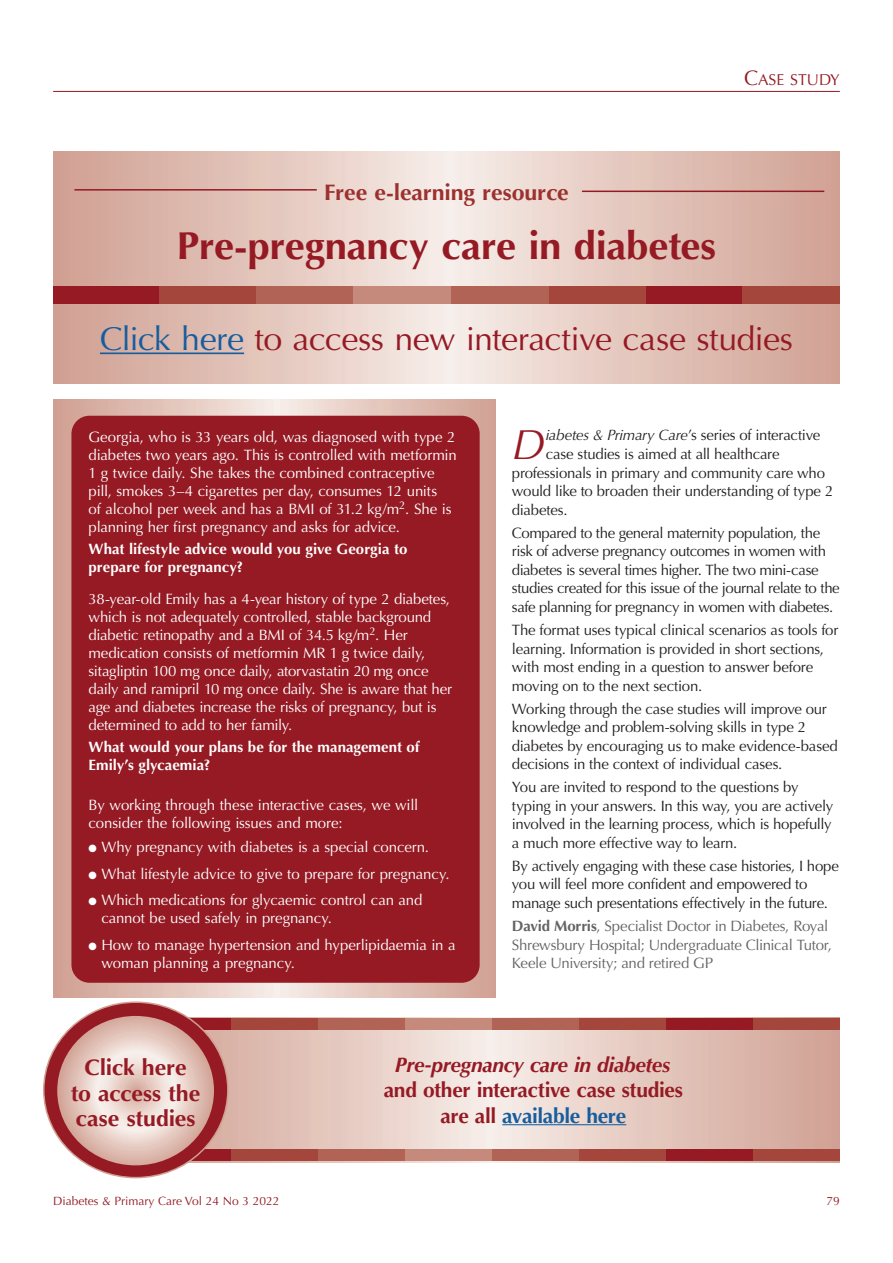
<style>
.page{position:relative;width:893px;height:1263px;background:#fff}
.page>*{position:absolute;margin:0;border:0;box-sizing:border-box;transform-origin:0 0}
.Paragraph_Style_2{font:italic 42.3px "Optima";color:#951a24}
.t1{font:700 39px "Optima";letter-spacing:-.01em;color:#951a24}
.t2{font:33px "Optima";letter-spacing:-.02em;color:#951a24}
.t3{font:700 22.5px/25.5px "Optima";letter-spacing:-.005em;color:#951a24;text-align:center}
.t4{font:700 22.5px "Optima";letter-spacing:-.005em;color:#9c312f}
.t5{font:700 21px/25.5px "Optima";letter-spacing:-.015em;color:#951a24;text-align:center}
.t6{font:15.75px "Optima";color:#951a24}
.t7{font:15px/18px "Optima";letter-spacing:-.01em;color:#fff}
.Paragraph_Style_1{font:15px/18.6px "Optima";letter-spacing:-.025em;color:#231f20}
.Paragraph_Style_2-2{font:15px "Optima";letter-spacing:-.015em;color:#231f20}
.t8{font:15px/18.6px "Optima";letter-spacing:-.015em;color:#636366}
.t9{font:700 15px/18px "Optima";color:#fff}
.t10{font:12px "Optima";color:#951a24}
.s1{font-size:21px}
.s2{color:#175d9e}
.s3{font-style:italic}
.s4{font-weight:700}
</style>
<div class="page">
<svg style="left:54px;top:399px;width:442px;height:599px;background:#d8b0a5"></svg>
<svg style="left:53px;top:152px;width:787px;height:231px;background:#e2c5bc"></svg>
<hr style="left:100px;top:352px;width:144px;height:2px;background:#175d9e">
<hr style="left:53px;top:91px;width:787px;height:1px;background:#951a24">
<svg style="left:214px;top:1017px;width:626px;height:145px;background:#e3c7be"></svg>
<hr style="left:502px;top:1124px;width:124px;height:1px;background:#175d9e">
<hr style="left:74px;top:189px;width:243px;height:2px;background:#951a24">
<hr style="left:582px;top:191px;width:242px;height:1px;background:#951a24">
<div style="left:71px;top:416px;width:409px;height:567px;background:#951a24;border-radius:18px"></div>
<div style="left:136px;top:1019px;width:704px;height:11px;background:#951a24"></div>
<div style="left:231px;top:1019px;width:87px;height:11px;background:#a5463d"></div>
<div style="left:579px;top:1019px;width:87px;height:11px;background:#a5463d"></div>
<div style="left:753px;top:1019px;width:87px;height:11px;background:#a5463d"></div>
<div style="left:318px;top:1019px;width:87px;height:11px;background:#b16356"></div>
<div style="left:492px;top:1019px;width:87px;height:11px;background:#b16356"></div>
<div style="left:405px;top:1019px;width:87px;height:11px;background:#c58a7b"></div>
<div style="left:53px;top:286px;width:787px;height:18px;background:#951a24"></div>
<div style="left:159px;top:286px;width:98px;height:18px;background:#a5463d"></div>
<div style="left:548px;top:286px;width:97px;height:18px;background:#a5463d"></div>
<div style="left:743px;top:286px;width:97px;height:18px;background:#a5463d"></div>
<div style="left:257px;top:286px;width:97px;height:18px;background:#b16356"></div>
<div style="left:451px;top:286px;width:97px;height:18px;background:#b16356"></div>
<div style="left:354px;top:286px;width:97px;height:18px;background:#c58a7b"></div>
<div style="left:136px;top:1149px;width:704px;height:11px;background:#951a24"></div>
<div style="left:231px;top:1149px;width:87px;height:11px;background:#a5463d"></div>
<div style="left:579px;top:1149px;width:87px;height:11px;background:#a5463d"></div>
<div style="left:753px;top:1149px;width:87px;height:11px;background:#a5463d"></div>
<div style="left:318px;top:1149px;width:87px;height:11px;background:#b16356"></div>
<div style="left:492px;top:1149px;width:87px;height:11px;background:#b16356"></div>
<div style="left:405px;top:1149px;width:87px;height:11px;background:#c58a7b"></div>
<div style="left:44px;top:1002px;width:184px;height:175px;background:#951a24;border-radius:50%"></div>
<svg style="left:57px;top:1016px;width:157px;height:149px"></svg>
<p class="t6" style="left:744px;top:71px;width:97px"><span class="s1">C</span>ASE STUDY</p>
<p class="t4" style="left:324px;top:179px;width:246px">Free e-learning resource</p>
<p class="t1" style="left:177px;top:223px;width:541px">Pre-pregnancy care in diabetes</p>
<p class="t2" style="left:100px;top:320px;width:695px"><span class="s2">Click here</span> to access new interactive case studies</p>
<p class="t7" style="left:89px;top:428px;width:370px">Georgia, who is 33 years old, was diagnosed with type 2 diabetes two years ago. This is controlled with metformin 1 g twice daily. She takes the combined contraceptive pill, smokes 3–4 cigarettes per day, consumes 12 units<br>of alcohol per week and has a BMI of 31.2 kg/m<sup>2</sup>. She is planning her first pregnancy and asks for advice.</p>
<p class="t9" style="left:89px;top:540px;width:320px">What lifestyle advice would you give Georgia to prepare for pregnancy?</p>
<p class="t7" style="left:89px;top:590px;width:365px">38-year-old Emily has a 4-year history of type 2 diabetes, which is not adequately controlled, stable background diabetic retinopathy and a BMI of 34.5 kg/m<sup>2</sup>. Her medication consists of metformin MR 1 g twice daily, sitagliptin 100 mg once daily, atorvastatin 20 mg once daily and ramipril 10 mg once daily. She is aware that her age and diabetes increase the risks of pregnancy, but is determined to add to her family.</p>
<p class="t9" style="left:89px;top:738px;width:332px">What would your plans be for the management of<br>Emily’s glycaemia?</p>
<p class="t7" style="left:89px;top:796px;width:331px">By working through these interactive cases, we will consider the following issues and more:</p>
<p class="t7" style="left:89px;top:838px;width:342px">● Why pregnancy with diabetes is a special concern.</p>
<p class="t7" style="left:89px;top:865px;width:363px">● What lifestyle advice to give to prepare for pregnancy.</p>
<p class="t7" style="left:101px;top:891px;width:323px;text-indent:-13px">● Which medications for glycaemic control can and cannot be used safely in pregnancy.</p>
<p class="t7" style="left:101px;top:936px;width:356px;text-indent:-13px">● How to manage hypertension and hyperlipidaemia in a woman planning a pregnancy.</p>
<p class="Paragraph_Style_2" style="left:512px;top:420px;width:34px">D</p>
<p class="Paragraph_Style_2-2" style="left:546px;top:427px;width:276px"><span class="s3">iabetes &amp; Primary Care</span>’s series of interactive</p>
<p class="Paragraph_Style_2-2" style="left:546px;top:445px;width:235px">case studies is aimed at all healthcare</p>
<p class="Paragraph_Style_2-2" style="left:512px;top:464px;width:315px">professionals in primary and community care who</p>
<p class="Paragraph_Style_2-2" style="left:512px;top:482px;width:323px">would like to broaden their understanding of type 2</p>
<p class="Paragraph_Style_2-2" style="left:512px;top:501px;width:57px">diabetes.</p>
<p class="Paragraph_Style_1" style="left:512px;top:523px;width:329px">Compared to the general maternity population, the risk of adverse pregnancy outcomes in women with diabetes is several times higher. The two mini-case studies created for this issue of the journal relate to the safe planning for pregnancy in women with diabetes.</p>
<p class="Paragraph_Style_1" style="left:512px;top:621px;width:328px">The format uses typical clinical scenarios as tools for learning. Information is provided in short sections, with most ending in a question to answer before moving on to the next section.</p>
<p class="Paragraph_Style_1" style="left:512px;top:699px;width:327px">Working through the case studies will improve our knowledge and problem-solving skills in type 2 diabetes by encouraging us to make evidence-based decisions in the context of individual cases.</p>
<p class="Paragraph_Style_1" style="left:512px;top:778px;width:323px">You are invited to respond to the questions by typing in your answers. In this way, you are actively involved in the learning process, which is hopefully a much more effective way to learn.</p>
<p class="Paragraph_Style_1" style="left:512px;top:857px;width:328px">By actively engaging with these case histories, I hope you will feel more confident and empowered to manage such presentations effectively in the future.</p>
<p class="t8" style="left:512px;top:917px;width:322px"><span class="s4">David Morris</span>, Specialist Doctor in Diabetes, Royal<br>Shrewsbury Hospital; Undergraduate Clinical Tutor,<br>Keele University; and retired GP</p>
<p class="t3" style="left:71px;top:1055px;width:131px">Click here<br>to access the case studies</p>
<p class="t5" style="left:384px;top:1052px;width:301px"><span class="s3">Pre-pregnancy care in diabetes </span>and other interactive case studies are all <span class="s2">available here</span></p>
<p class="t10" style="left:53px;top:1194px;width:228px">Diabetes &amp; Primary Care Vol 24 No 3 2022</p>
<p class="t10" style="left:826px;top:1194px;width:15px">79</p>
</div>
